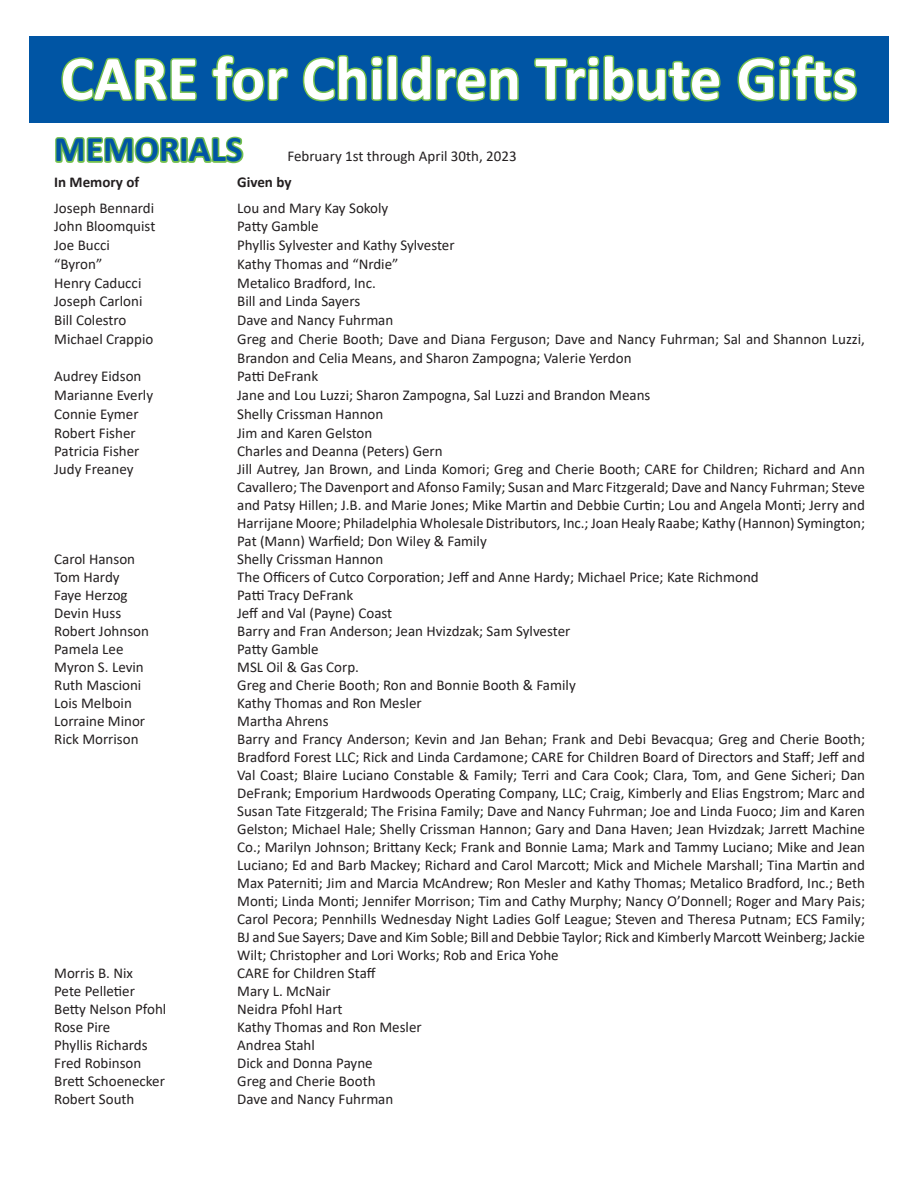
<style>
.page{position:relative;width:918px;height:1188px;background:#fff}
.page>*{position:absolute;margin:0;border:0;box-sizing:border-box;transform-origin:0 0}
.t1{font:700 63px "Calibri";color:#fff}
.t2{font:700 36px "Calibri";color:#0055a4}
.t3{font:15px/18px "Calibri";color:#231f20;text-align:justify}
.t4{font:700 15px "Calibri";color:#231f20}
</style>
<div class="page">
<svg style="left:55px;top:136px;width:189px;height:28px"></svg>
<div style="left:29px;top:37px;width:860px;height:86px;background:#0055a4"></div>
<svg style="left:61px;top:57px;width:136px;height:45px"></svg>
<svg style="left:211px;top:54px;width:78px;height:48px"></svg>
<svg style="left:302px;top:55px;width:217px;height:47px"></svg>
<svg style="left:534px;top:55px;width:187px;height:47px"></svg>
<svg style="left:737px;top:54px;width:121px;height:48px"></svg>
<p class="t1" style="left:60px;top:34px;width:799px">CARE for Children Tribute Gifts</p>
<p class="t2" style="left:54px;top:124px;width:190px">MEMORIALS</p>
<p class="t3" style="left:287px;top:147px;width:231px">February 1st through April 30th, 2023</p>
<p class="t4" style="left:54px;top:171px;width:87px">In Memory of</p>
<p class="t4" style="left:237px;top:171px;width:56px">Given by</p>
<p class="t3" style="left:54px;top:198px;width:102px">Joseph Bennardi</p>
<p class="t3" style="left:237px;top:198px;width:153px">Lou and Mary Kay Sokoly</p>
<p class="t3" style="left:54px;top:217px;width:103px">John Bloomquist</p>
<p class="t3" style="left:237px;top:217px;width:83px">Patty Gamble</p>
<p class="t3" style="left:54px;top:236px;width:57px">Joe Bucci</p>
<p class="t3" style="left:237px;top:236px;width:219px">Phyllis Sylvester and Kathy Sylvester</p>
<p class="t3" style="left:54px;top:254px;width:50px">“Byron”</p>
<p class="t3" style="left:237px;top:254px;width:163px">Kathy Thomas and “Nrdie”</p>
<p class="t3" style="left:54px;top:273px;width:89px">Henry Caducci</p>
<p class="t3" style="left:237px;top:273px;width:140px">Metalico Bradford, Inc.</p>
<p class="t3" style="left:54px;top:292px;width:90px">Joseph Carloni</p>
<p class="t3" style="left:237px;top:292px;width:125px">Bill and Linda Sayers</p>
<p class="t3" style="left:54px;top:311px;width:74px">Bill Colestro</p>
<p class="t3" style="left:237px;top:311px;width:158px">Dave and Nancy Fuhrman</p>
<p class="t3" style="left:54px;top:329px;width:101px">Michael Crappio</p>
<p class="t3" style="left:237px;top:329px;width:629px;line-height:18.8px">Greg and Cherie Booth; Dave and Diana Ferguson; Dave and Nancy Fuhrman; Sal and Shannon Luzzi,<br>Brandon and Celia Means, and Sharon Zampogna; Valerie Yerdon</p>
<p class="t3" style="left:54px;top:367px;width:89px">Audrey Eidson</p>
<p class="t3" style="left:237px;top:367px;width:83px">Patti DeFrank</p>
<p class="t3" style="left:54px;top:386px;width:101px">Marianne Everly</p>
<p class="t3" style="left:237px;top:386px;width:415px">Jane and Lou Luzzi; Sharon Zampogna, Sal Luzzi and Brandon Means</p>
<p class="t3" style="left:54px;top:404px;width:86px">Connie Eymer</p>
<p class="t3" style="left:237px;top:404px;width:148px">Shelly Crissman Hannon</p>
<p class="t3" style="left:54px;top:423px;width:83px">Robert Fisher</p>
<p class="t3" style="left:237px;top:423px;width:137px">Jim and Karen Gelston</p>
<p class="t3" style="left:54px;top:442px;width:87px">Patricia Fisher</p>
<p class="t3" style="left:237px;top:442px;width:207px">Charles and Deanna (Peters) Gern</p>
<p class="t3" style="left:54px;top:460px;width:81px">Judy Freaney</p>
<p class="t3" style="left:237px;top:460px;width:629px">Jill Autrey, Jan Brown, and Linda Komori; Greg and Cherie Booth; CARE for Children; Richard and Ann Cavallero; The Davenport and Afonso Family; Susan and Marc Fitzgerald; Dave and Nancy Fuhrman; Steve and Patsy Hillen; J.B. and Marie Jones; Mike Martin and Debbie Curtin; Lou and Angela Monti; Jerry and Harrijane Moore; Philadelphia Wholesale Distributors, Inc.; Joan Healy Raabe; Kathy (Hannon) Symington; Pat (Mann) Warfield; Don Wiley &amp; Family</p>
<p class="t3" style="left:54px;top:550px;width:82px">Carol Hanson</p>
<p class="t3" style="left:237px;top:550px;width:148px">Shelly Crissman Hannon</p>
<p class="t3" style="left:54px;top:568px;width:67px">Tom Hardy</p>
<p class="t3" style="left:237px;top:568px;width:523px">The Officers of Cutco Corporation; Jeff and Anne Hardy; Michael Price; Kate Richmond</p>
<p class="t3" style="left:54px;top:586px;width:75px">Faye Herzog</p>
<p class="t3" style="left:237px;top:586px;width:118px">Patti Tracy DeFrank</p>
<p class="t3" style="left:54px;top:604px;width:69px">Devin Huss</p>
<p class="t3" style="left:237px;top:604px;width:157px">Jeff and Val (Payne) Coast</p>
<p class="t3" style="left:54px;top:622px;width:96px">Robert Johnson</p>
<p class="t3" style="left:237px;top:622px;width:335px">Barry and Fran Anderson; Jean Hvizdzak; Sam Sylvester</p>
<p class="t3" style="left:54px;top:640px;width:71px">Pamela Lee</p>
<p class="t3" style="left:237px;top:640px;width:83px">Patty Gamble</p>
<p class="t3" style="left:54px;top:658px;width:91px">Myron S. Levin</p>
<p class="t3" style="left:237px;top:658px;width:123px">MSL Oil &amp; Gas Corp.</p>
<p class="t3" style="left:54px;top:676px;width:89px">Ruth Mascioni</p>
<p class="t3" style="left:237px;top:676px;width:340px">Greg and Cherie Booth; Ron and Bonnie Booth &amp; Family</p>
<p class="t3" style="left:54px;top:694px;width:79px">Lois Melboin</p>
<p class="t3" style="left:237px;top:694px;width:186px">Kathy Thomas and Ron Mesler</p>
<p class="t3" style="left:54px;top:712px;width:92px">Lorraine Minor</p>
<p class="t3" style="left:237px;top:712px;width:93px">Martha Ahrens</p>
<p class="t3" style="left:54px;top:730px;width:86px">Rick Morrison</p>
<p class="t3" style="left:237px;top:730px;width:629px">Barry and Francy Anderson; Kevin and Jan Behan; Frank and Debi Bevacqua; Greg and Cherie Booth; Bradford Forest LLC; Rick and Linda Cardamone; CARE for Children Board of Directors and Staff; Jeff and Val Coast; Blaire Luciano Constable &amp; Family; Terri and Cara Cook; Clara, Tom, and Gene Sicheri; Dan DeFrank; Emporium Hardwoods Operating Company, LLC; Craig, Kimberly and Elias Engstrom; Marc and Susan Tate Fitzgerald; The Frisina Family; Dave and Nancy Fuhrman; Joe and Linda Fuoco; Jim and Karen Gelston; Michael Hale; Shelly Crissman Hannon; Gary and Dana Haven; Jean Hvizdzak; Jarrett Machine Co.; Marilyn Johnson; Brittany Keck; Frank and Bonnie Lama; Mark and Tammy Luciano; Mike and Jean Luciano; Ed and Barb Mackey; Richard and Carol Marcott; Mick and Michele Marshall; Tina Martin and Max Paterniti; Jim and Marcia McAndrew; Ron Mesler and Kathy Thomas; Metalico Bradford, Inc.; Beth Monti; Linda Monti; Jennifer Morrison; Tim and Cathy Murphy; Nancy O’Donnell; Roger and Mary Pais; Carol Pecora; Pennhills Wednesday Night Ladies Golf League; Steven and Theresa Putnam; ECS Family; BJ and Sue Sayers; Dave and Kim Soble; Bill and Debbie Taylor; Rick and Kimberly Marcott Weinberg; Jackie Wilt; Christopher and Lori Works; Rob and Erica Yohe</p>
<p class="t3" style="left:54px;top:964px;width:80px">Morris B. Nix</p>
<p class="t3" style="left:237px;top:964px;width:140px">CARE for Children Staff</p>
<p class="t3" style="left:54px;top:982px;width:82px">Pete Pelletier</p>
<p class="t3" style="left:237px;top:982px;width:95px">Mary L. McNair</p>
<p class="t3" style="left:54px;top:1000px;width:114px">Betty Nelson Pfohl</p>
<p class="t3" style="left:237px;top:1000px;width:107px">Neidra Pfohl Hart</p>
<p class="t3" style="left:54px;top:1018px;width:58px">Rose Pire</p>
<p class="t3" style="left:237px;top:1018px;width:186px">Kathy Thomas and Ron Mesler</p>
<p class="t3" style="left:54px;top:1036px;width:95px">Phyllis Richards</p>
<p class="t3" style="left:237px;top:1036px;width:79px">Andrea Stahl</p>
<p class="t3" style="left:54px;top:1054px;width:89px">Fred Robinson</p>
<p class="t3" style="left:237px;top:1054px;width:137px">Dick and Donna Payne</p>
<p class="t3" style="left:54px;top:1072px;width:112px">Brett Schoenecker</p>
<p class="t3" style="left:237px;top:1072px;width:140px">Greg and Cherie Booth</p>
<p class="t3" style="left:54px;top:1090px;width:82px">Robert South</p>
<p class="t3" style="left:237px;top:1090px;width:158px">Dave and Nancy Fuhrman</p>
</div>
